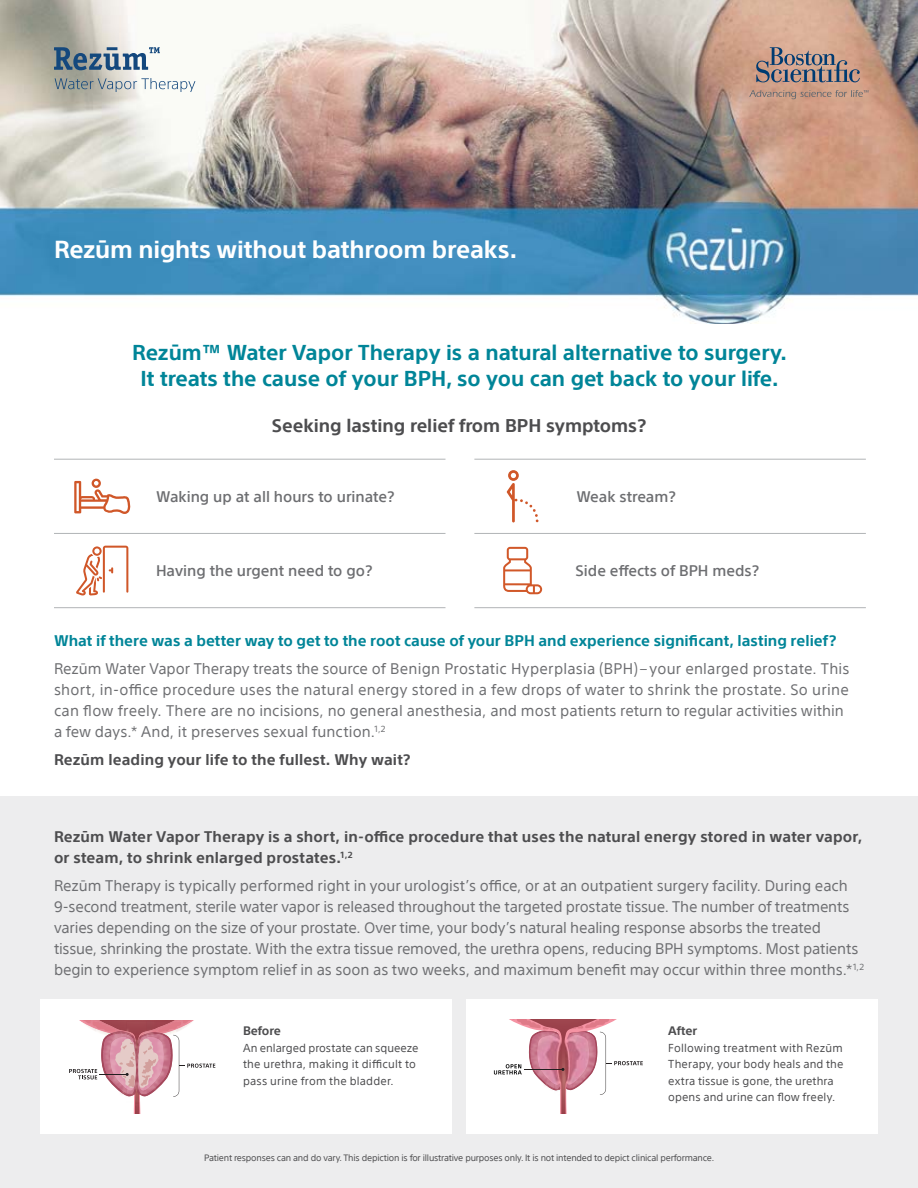
<style>
.page{position:relative;width:918px;height:1188px;background:#fff}
.page>*{position:absolute;margin:0;border:0;box-sizing:border-box;transform-origin:0 0}
.t1{font:700 24px "SST";letter-spacing:-.01em;color:#fff}
.t2{font:700 21px/25.5px "SST";color:#008598;text-align:center}
.t3{font:700 18px "SST";color:#4d4d4f}
.t4{font:15px/21px "SST";letter-spacing:-.005em;color:#6d6e71}
.t5{font:700 15px/21px "SST";letter-spacing:.01em;color:#4d4d4f}
.t6{font:700 15px "SST";color:#008598}
.t7{font:500 15px "SST";color:#6d6e71}
.t8{font:700 12px "SST";color:#4d4d4f}
.t9{font:11.25px/16.5px "SST";letter-spacing:.015em;color:#4d4d4f}
.t10{font:9px "SST";letter-spacing:-.02em;color:#4d4d4f}
</style>
<div class="page">
<div style="left:0;top:796px;width:918px;height:392px;background:#ededee"></div>
<div style="left:466px;top:999px;width:412px;height:135px;background:#fff"></div>
<div style="left:40px;top:999px;width:412px;height:135px;background:#fff"></div>
<img style="left:0;top:0;width:918px;height:324px">
<svg style="left:54px;top:47px;width:106px;height:23px"></svg>
<svg style="left:55px;top:78px;width:140px;height:14px"></svg>
<svg style="left:756px;top:47px;width:104px;height:35px;background:#9f8a86"></svg>
<svg style="left:749px;top:90px;width:119px;height:9px"></svg>
<svg style="left:74px;top:479px;width:56px;height:35px"></svg>
<svg style="left:503px;top:547px;width:39px;height:47px"></svg>
<svg style="left:76px;top:546px;width:52px;height:49px"></svg>
<svg style="left:507px;top:470px;width:32px;height:52px"></svg>
<hr style="left:54px;top:459px;width:392px;height:1px;background:#b1b4b6">
<hr style="left:54px;top:533px;width:392px;height:1px;background:#b1b4b6">
<hr style="left:54px;top:607px;width:392px;height:1px;background:#b1b4b6">
<hr style="left:474px;top:533px;width:392px;height:1px;background:#b1b4b6">
<hr style="left:474px;top:607px;width:392px;height:1px;background:#b1b4b6">
<svg style="left:69px;top:1020px;width:146px;height:94px"></svg>
<svg style="left:493px;top:1019px;width:150px;height:95px"></svg>
<hr style="left:474px;top:459px;width:392px;height:1px;background:#b1b4b6">
<h1 class="t1" style="left:54px;top:236px;width:465px">Rezūm nights without bathroom breaks.</h1>
<h2 class="t2" style="left:132px;top:340px;width:656px">Rezūm™ Water Vapor Therapy is a natural alternative to surgery.<br>It treats the cause of your BPH, so you can get back to your life.</h2>
<p class="t3" style="left:272px;top:415px;width:376px">Seeking lasting relief from BPH symptoms?</p>
<p class="t7" style="left:156px;top:488px;width:240px">Waking up at all hours to urinate?</p>
<p class="t7" style="left:576px;top:488px;width:101px">Weak stream?</p>
<p class="t7" style="left:156px;top:562px;width:218px">Having the urgent need to go?</p>
<p class="t7" style="left:576px;top:562px;width:185px">Side effects of BPH meds?</p>
<p class="t6" style="left:54px;top:632px;width:784px">What if there was a better way to get to the root cause of your BPH and experience significant, lasting relief?</p>
<p class="t4" style="left:54px;top:658px;width:797px">Rezūm Water Vapor Therapy treats the source of Benign Prostatic Hyperplasia (BPH) – your enlarged prostate. This short, in-office procedure uses the natural energy stored in a few drops of water to shrink the prostate. So urine can flow freely. There are no incisions, no general anesthesia, and most patients return to regular activities within a few days.* And, it preserves sexual function.<sup>1,2</sup></p>
<p class="t5" style="left:54px;top:749px;width:358px">Rezūm leading your life to the fullest. Why wait?</p>
<p class="t5" style="left:54px;top:826px;width:810px">Rezūm Water Vapor Therapy is a short, in-office procedure that uses the natural energy stored in water vapor, or steam, to shrink enlarged prostates.<sup>1,2</sup></p>
<p class="t4" style="left:54px;top:875px;width:812px">Rezūm Therapy is typically performed right in your urologist’s office, or at an outpatient surgery facility. During each 9-second treatment, sterile water vapor is released throughout the targeted prostate tissue. The number of treatments varies depending on the size of your prostate. Over time, your body’s natural healing response absorbs the treated tissue, shrinking the prostate. With the extra tissue removed, the urethra opens, reducing BPH symptoms. Most patients begin to experience symptom relief in as soon as two weeks, and maximum benefit may occur within three months.*<sup>1,2</sup></p>
<p class="t8" style="left:243px;top:1024px;width:40px">Before</p>
<p class="t9" style="left:243px;top:1039px;width:177px">An enlarged prostate can squeeze the urethra, making it difficult to pass urine from the bladder.</p>
<p class="t8" style="left:668px;top:1024px;width:30px">After</p>
<p class="t9" style="left:668px;top:1039px;width:177px">Following treatment with Rezūm<br>Therapy, your body heals and the extra tissue is gone, the urethra opens and urine can flow freely.</p>
<p class="t10" style="left:204px;top:1152px;width:511px">Patient responses can and do vary. This depiction is for illustrative purposes only. It is not intended to depict clinical performance.</p>
</div>
